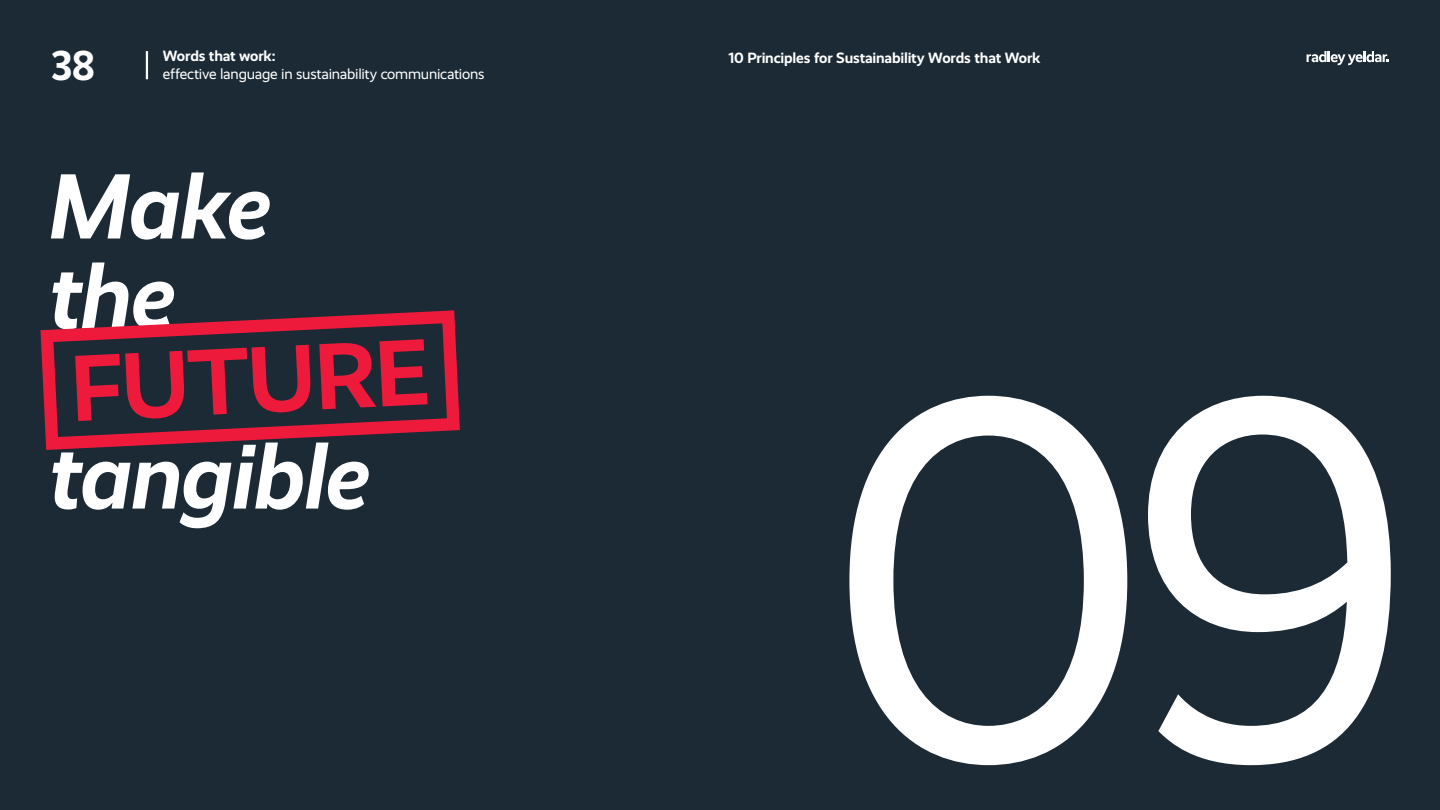
<style>
.page{position:relative;width:1440px;height:810px;background:#1b2a35}
.page>*{position:absolute;margin:0;border:0;box-sizing:border-box;transform-origin:0 0}
.t1{font:517.5px "Realist";color:#fff}
.t2{font:700 94.5px "Realist";color:#ed1a3b}
.t3{font:italic 700 93px/90px "Realist";letter-spacing:-.015em;color:#fff}
.t4{font:700 42px "Realist";color:#fff}
.t5{font:700 15px "Realist";letter-spacing:-.01em;color:#fff}
.t6{font:15px "Realist";letter-spacing:-.015em;color:#fff}
</style>
<div class="page">
<svg style="left:1306px;top:51px;width:83px;height:14px"></svg>
<hr style="left:146px;top:51px;width:2px;height:28px;background:#fff">
<svg style="left:40px;top:310px;width:420px;height:140px"></svg>
<h3 class="t4" style="left:51px;top:41px;width:45px">38</h3>
<p class="t5" style="left:728px;top:49px;width:314px">10 Principles for Sustainability Words that Work</p>
<p class="t5" style="left:163px;top:47px;width:114px">Words that work:</p>
<p class="t6" style="left:163px;top:66px;width:323px">effective language in sustainability communications</p>
<h3 class="t3" style="left:48px;top:162px;width:224px">Make the</h3>
<h2 class="t2" style="left:68px;top:335px;width:360px;rotate:-3deg">FUTURE</h2>
<h3 class="t3" style="left:48px;top:432px;width:323px">tangible</h3>
<h1 class="t1" style="left:825px;top:289px;width:594px">09</h1>
</div>
